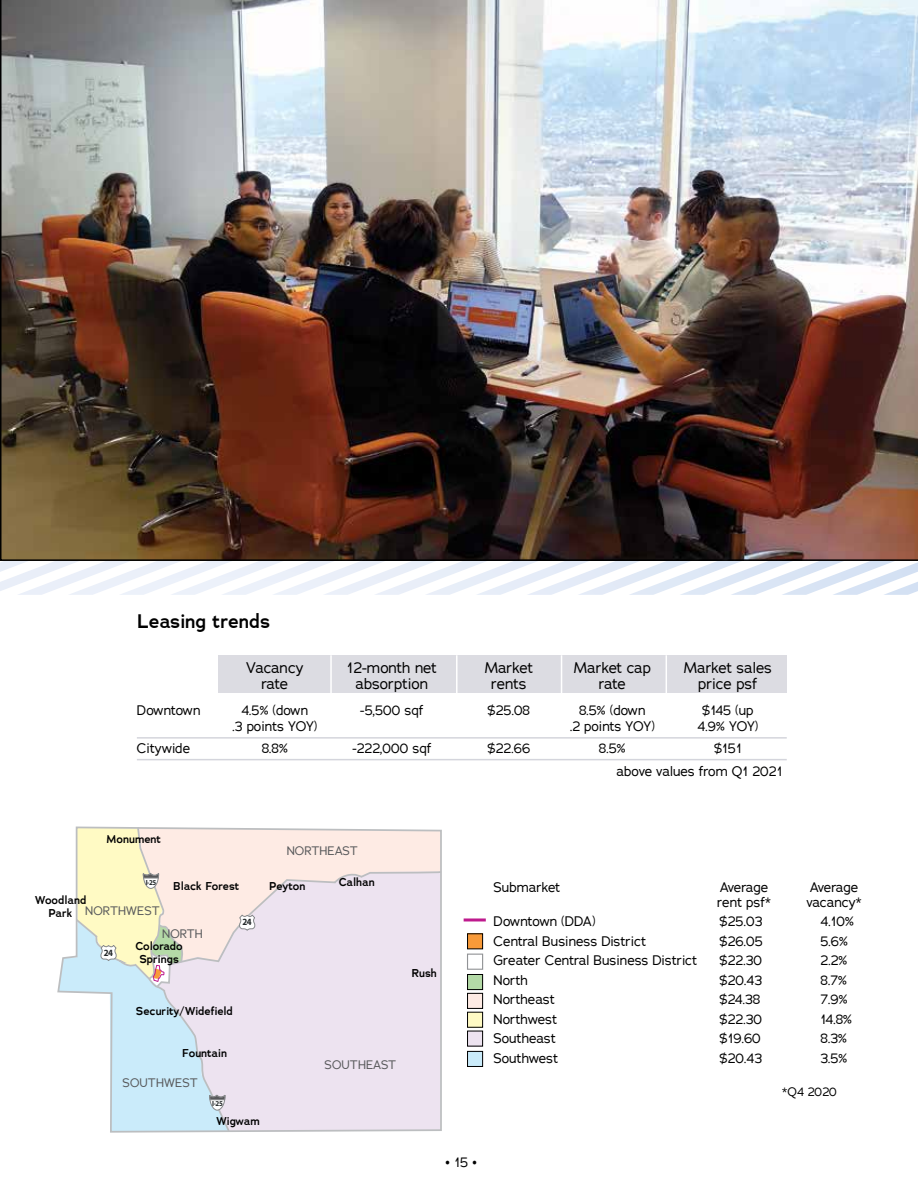
<style>
.page{position:relative;width:918px;height:1188px;background:#fff}
.page>*{position:absolute;margin:0;border:0;box-sizing:border-box;transform-origin:0 0}
.t1{font:600 19.5px "Adrianna";color:#000}
.t2{font:600 19.35px "Adrianna";color:#000}
.t3{font:15px "Adrianna";color:#000}
.t4{font:15px "Adrianna";letter-spacing:-.02em;color:#000}
.t5{font:13.5px/19.5px "Adrianna";color:#000}
.t6{font:13.5px "Adrianna";letter-spacing:-.03em;color:#000}
.t7{font:13.5px "Adrianna";letter-spacing:-.02em;color:#000}
.t8{font:12px "Adrianna";color:#58595b}
.t9{font:12px "Adrianna";color:#000}
.t10{font:600 11.25px/13.6px "Adrianna";color:#000;text-align:center}
.t11{font:700 9.6px "Myriad Pro";color:#232829;scale:.92 1}
.t12{font:700 7.5px "Myriad Pro";color:#232829;scale:.92 1}
.s1{font-size:13.5px}
</style>
<div class="page">
<svg style="left:0;top:561px;width:918px;height:34px"></svg>
<div style="left:218px;top:655px;width:569px;height:38px;background:#dcdce2"></div>
<hr style="left:137px;top:737px;width:650px;height:2px;background:#d4d5dc">
<hr style="left:137px;top:759px;width:650px;height:1px;background:#d4d5dc">
<hr style="left:330px;top:655px;width:2px;height:43px;background:#fff">
<hr style="left:456px;top:655px;width:2px;height:43px;background:#fff">
<hr style="left:561px;top:655px;width:1px;height:43px;background:#fff">
<hr style="left:666px;top:655px;width:1px;height:43px;background:#fff">
<div style="left:468px;top:934px;width:15px;height:15px;background:#f89a39"></div>
<div style="left:467px;top:933px;width:16px;height:16px;border:1px solid #000"></div>
<div style="left:467px;top:954px;width:16px;height:16px;border:1px solid #919396"></div>
<div style="left:468px;top:993px;width:15px;height:15px;background:#feebe4"></div>
<div style="left:467px;top:993px;width:16px;height:16px;border:1px solid #000"></div>
<div style="left:468px;top:1012px;width:15px;height:15px;background:#fffac4"></div>
<div style="left:467px;top:1012px;width:16px;height:16px;border:1px solid #000"></div>
<div style="left:468px;top:974px;width:15px;height:16px;background:#b4daa7"></div>
<div style="left:467px;top:974px;width:16px;height:16px;border:1px solid #000"></div>
<div style="left:468px;top:1031px;width:15px;height:15px;background:#ede3f0"></div>
<div style="left:467px;top:1031px;width:16px;height:16px;border:1px solid #000"></div>
<div style="left:468px;top:1051px;width:15px;height:15px;background:#caebfa"></div>
<div style="left:467px;top:1051px;width:16px;height:16px;border:1px solid #000"></div>
<hr style="left:464px;top:918px;width:22px;height:3px;background:#be1a8d">
<svg style="left:58px;top:826px;width:384px;height:307px;background:#ece8eb"></svg>
<img style="left:0;top:0;width:918px;height:561px">
<h1 class="t1" style="left:137px;top:608px;width:135px">Leasing trends</h1>
<p class="t4" style="left:246px;top:658px;width:59px">Vacancy</p>
<p class="t3" style="left:347px;top:658px;width:91px">12-month net</p>
<p class="t3" style="left:485px;top:658px;width:50px">Market</p>
<p class="t3" style="left:574px;top:658px;width:79px">Market cap</p>
<p class="t3" style="left:684px;top:658px;width:90px">Market sales</p>
<p class="t3" style="left:261px;top:674px;width:28px">rate</p>
<p class="t3" style="left:356px;top:674px;width:74px">absorption</p>
<p class="t3" style="left:491px;top:674px;width:37px">rents</p>
<p class="t3" style="left:599px;top:674px;width:28px">rate</p>
<p class="t3" style="left:698px;top:674px;width:61px">price psf</p>
<p class="t5" style="left:137px;top:700px;width:65px">Downtown</p>
<p class="t5" style="left:241px;top:700px;width:69px">4.5% (down</p>
<p class="t5" style="left:360px;top:700px;width:65px">-5,500 sqf</p>
<p class="t5" style="left:488px;top:700px;width:44px">$25.08</p>
<p class="t5" style="left:579px;top:700px;width:68px">8.5% (down</p>
<p class="t5" style="left:702px;top:700px;width:53px">$145 (up</p>
<p class="t5" style="left:233px;top:716px;width:86px">.3 points YOY)</p>
<p class="t5" style="left:570px;top:716px;width:86px">.2 points YOY)</p>
<p class="t5" style="left:698px;top:716px;width:62px">4.9% YOY)</p>
<p class="t5" style="left:137px;top:739px;width:55px">Citywide</p>
<p class="t5" style="left:262px;top:739px;width:28px">8.8%</p>
<p class="t5" style="left:352px;top:739px;width:81px">-222,000 sqf</p>
<p class="t5" style="left:488px;top:739px;width:44px">$22.66</p>
<p class="t5" style="left:599px;top:739px;width:28px">8.5%</p>
<h2 class="t2" style="left:368px;top:647px;width:167px">Security/Widefield</h2>
<p class="t5" style="left:617px;top:737px;width:167px;line-height:22.5px;text-indent:97px">$151<br>above values from Q1 2021</p>
<p class="t10" style="left:107px;top:832px;width:56px">Monument</p>
<p class="t12" style="left:146px;top:877px;width:13px">I-25</p>
<p class="t10" style="left:35px;top:893px;width:53px">Woodland<br>Park</p>
<p class="t8" style="left:85px;top:903px;width:76px">NORTHWEST</p>
<p class="t8" style="left:287px;top:843px;width:73px">NORTHEAST</p>
<p class="t10" style="left:173px;top:879px;width:68px">Black Forest</p>
<p class="t10" style="left:269px;top:879px;width:38px">Peyton</p>
<p class="t11" style="left:242px;top:916px;width:12px">24</p>
<p class="t10" style="left:339px;top:875px;width:38px">Calhan</p>
<p class="t11" style="left:104px;top:946px;width:12px">24</p>
<p class="t8" style="left:162px;top:926px;width:42px">NORTH</p>
<p class="t10" style="left:136px;top:939px;width:49px">Colorado<br>Springs</p>
<p class="t10" style="left:136px;top:1005px;width:98px">Security/Widefield</p>
<p class="t10" style="left:182px;top:1046px;width:46px">Fountain</p>
<p class="t8" style="left:123px;top:1075px;width:77px">SOUTHWEST</p>
<p class="t12" style="left:212px;top:1099px;width:13px">I-25</p>
<p class="t10" style="left:216px;top:1114px;width:45px">Wigwam</p>
<p class="t8" style="left:325px;top:1057px;width:73px">SOUTHEAST</p>
<p class="t10" style="left:412px;top:966px;width:27px">Rush</p>
<p class="t3" style="left:446px;top:1152px;width:33px">• <span class="s1">15</span> •</p>
<p class="t5" style="left:494px;top:877px;width:68px">Submarket</p>
<p class="t6" style="left:720px;top:878px;width:50px">Average</p>
<p class="t6" style="left:810px;top:878px;width:50px">Average</p>
<p class="t5" style="left:717px;top:892px;width:55px">rent psf*</p>
<p class="t7" style="left:806px;top:893px;width:57px">vacancy*</p>
<p class="t5" style="left:495px;top:913px;width:102px">Downtown (DDA)</p>
<p class="t5" style="left:720px;top:912px;width:44px">$25.03</p>
<p class="t5" style="left:821px;top:912px;width:35px">4.10%</p>
<p class="t5" style="left:720px;top:931px;width:45px">$26.05</p>
<p class="t5" style="left:821px;top:931px;width:29px">5.6%</p>
<p class="t5" style="left:720px;top:951px;width:44px">$22.30</p>
<p class="t5" style="left:821px;top:951px;width:29px">2.2%</p>
<p class="t5" style="left:720px;top:970px;width:44px">$20.43</p>
<p class="t5" style="left:821px;top:970px;width:28px">8.7%</p>
<p class="t5" style="left:720px;top:990px;width:42px">$24.38</p>
<p class="t5" style="left:821px;top:990px;width:29px">7.9%</p>
<p class="t5" style="left:720px;top:1009px;width:44px">$22.30</p>
<p class="t5" style="left:821px;top:1009px;width:33px">14.8%</p>
<p class="t5" style="left:720px;top:1029px;width:43px">$19.60</p>
<p class="t5" style="left:821px;top:1029px;width:28px">8.3%</p>
<p class="t5" style="left:720px;top:1048px;width:44px">$20.43</p>
<p class="t5" style="left:821px;top:1048px;width:28px">3.5%</p>
<p class="t5" style="left:495px;top:932px;width:205px">Central Business District<br>Greater Central Business District<br>North<br>Northeast<br>Northwest<br>Southeast<br>Southwest</p>
<p class="t9" style="left:782px;top:1085px;width:56px">*Q4 2020</p>
</div>
